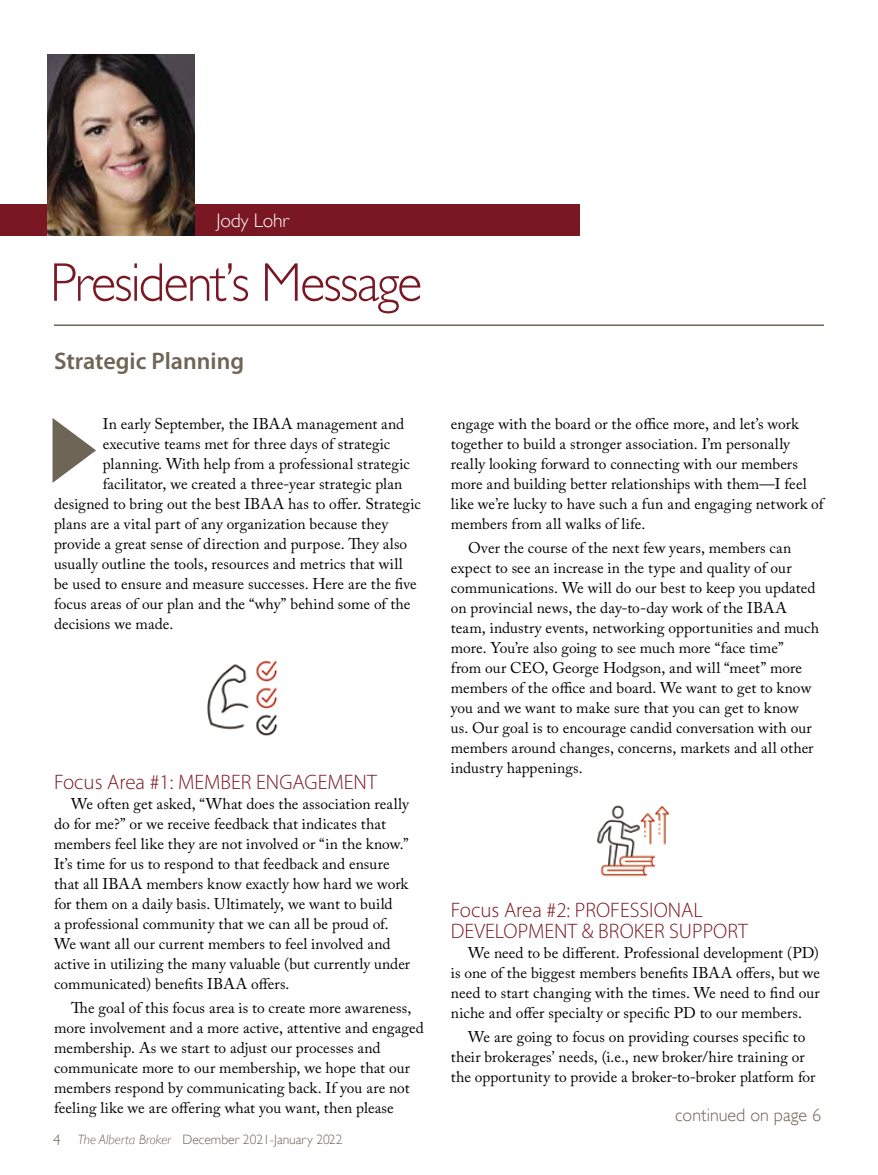
<style>
.page{position:relative;width:878px;height:1175px;background:#fff}
.page>*{position:absolute;margin:0;border:0;box-sizing:border-box;transform-origin:0 0}
.t1{font:300 54.75px "Gill Sans";letter-spacing:-.035em;color:#791723;scale:.95 1}
.t2{font:600 24px "Myriad Pro";color:#6f6556}
.t3{font:300 21px/21px "Myriad Pro";color:#791723}
.t4{font:300 19.5px "Gill Sans";letter-spacing:-.01em;color:#fff}
.t5{font:300 18px "Gill Sans";color:#6f6556}
.t6{font:15.45px/20px "Adobe Caslon Pro";letter-spacing:.005em;color:#000}
.t7{font:300 13.5px "Gill Sans";color:#6f6556}
.s1{font-size:15px}
.s2{font-style:italic}
</style>
<div class="page">
<svg style="left:52px;top:418px;width:44px;height:65px"></svg>
<div style="left:0;top:205px;width:579px;height:31px;background:#791723"></div>
<img style="left:48px;top:54px;width:147px;height:182px">
<hr style="left:54px;top:324px;width:770px;height:2px;background:#6f6556">
<img style="left:597px;top:805px;width:73px;height:72px">
<img style="left:207px;top:660px;width:71px;height:76px">
<p class="t4" style="left:217px;top:209px;width:74px">Jody Lohr</p>
<h1 class="t1" style="left:50px;top:251px;width:393px">President’s Message</h1>
<h2 class="t2" style="left:54px;top:346px;width:192px">Strategic Planning</h2>
<p class="t6" style="left:103px;top:414px;width:303px">In early September, the IBAA management and</p>
<p class="t6" style="left:103px;top:434px;width:289px">executive teams met for three days of strategic</p>
<p class="t6" style="left:103px;top:454px;width:308px">planning. With help from a professional strategic</p>
<p class="t6" style="left:103px;top:474px;width:301px">facilitator, we created a three-year strategic plan</p>
<p class="t6" style="left:54px;top:494px;width:368px">designed to bring out the best IBAA has to offer. Strategic</p>
<p class="t6" style="left:54px;top:513px;width:336px">plans are a vital part of any organization because they</p>
<p class="t6" style="left:54px;top:533px;width:355px">provide a great sense of direction and purpose. They also</p>
<p class="t6" style="left:54px;top:553px;width:350px">usually outline the tools, resources and metrics that will</p>
<p class="t6" style="left:54px;top:573px;width:364px">be used to ensure and measure successes. Here are the five</p>
<p class="t6" style="left:54px;top:593px;width:358px">focus areas of our plan and the “why” behind some of the</p>
<p class="t6" style="left:54px;top:613px;width:121px">decisions we made.</p>
<h3 class="t3" style="left:54px;top:771px;width:302px">Focus Area #1: MEMBER ENGAGEMENT</h3>
<p class="t6" style="left:54px;top:794px;width:357px;text-indent:17px">We often get asked, “What does the association really do for me?” or we receive feedback that indicates that members feel like they are not involved or “in the know.” It’s time for us to respond to that feedback and ensure that all IBAA members know exactly how hard we work for them on a daily basis. Ultimately, we want to build<br>a professional community that we can all be proud of.<br>We want all our current members to feel involved and active in utilizing the many valuable (but currently under communicated) benefits IBAA offers.</p>
<p class="t6" style="left:54px;top:998px;width:371px;text-indent:17px">The goal of this focus area is to create more awareness, more involvement and a more active, attentive and engaged membership. As we start to adjust our processes and communicate more to our membership, we hope that our members respond by communicating back. If you are not feeling like we are offering what you want, then please</p>
<p class="t7" style="left:53px;top:1131px;width:291px"><span class="s1">4</span> <span class="s2">The Alberta Broker</span> December 2021-January 2022</p>
<p class="t6" style="left:451px;top:414px;width:374px">engage with the board or the office more, and let’s work together to build a stronger association. I’m personally really looking forward to connecting with our members more and building better relationships with them—I feel like we’re lucky to have such a fun and engaging network of members from all walks of life.</p>
<p class="t6" style="left:451px;top:538px;width:369px;text-indent:17px">Over the course of the next few years, members can expect to see an increase in the type and quality of our communications. We will do our best to keep you updated on provincial news, the day-to-day work of the IBAA team, industry events, networking opportunities and much more. You’re also going to see much more “face time”<br>from our CEO, George Hodgson, and will “meet” more members of the office and board. We want to get to know you and we want to make sure that you can get to know us. Our goal is to encourage candid conversation with our members around changes, concerns, markets and all other industry happenings.</p>
<h3 class="t3" style="left:451px;top:899px;width:251px">Focus Area #2: PROFESSIONAL<br>DEVELOPMENT</h3>
<h3 class="t3" style="left:582px;top:920px;width:168px">&amp; BROKER SUPPORT</h3>
<p class="t6" style="left:451px;top:942px;width:371px;text-align:justify;text-indent:17px">We need to be different. Professional development (PD) is one of the biggest members benefits IBAA offers, but we need to start changing with the times. We need to find our niche and offer specialty or specific PD to our members.</p>
<p class="t6" style="left:451px;top:1027px;width:366px;text-indent:17px">We are going to focus on providing courses specific to their brokerages’ needs, (i.e., new broker/hire training or the opportunity to provide a broker-to-broker platform for</p>
<p class="t5" style="left:675px;top:1104px;width:147px">continued on page 6</p>
</div>
